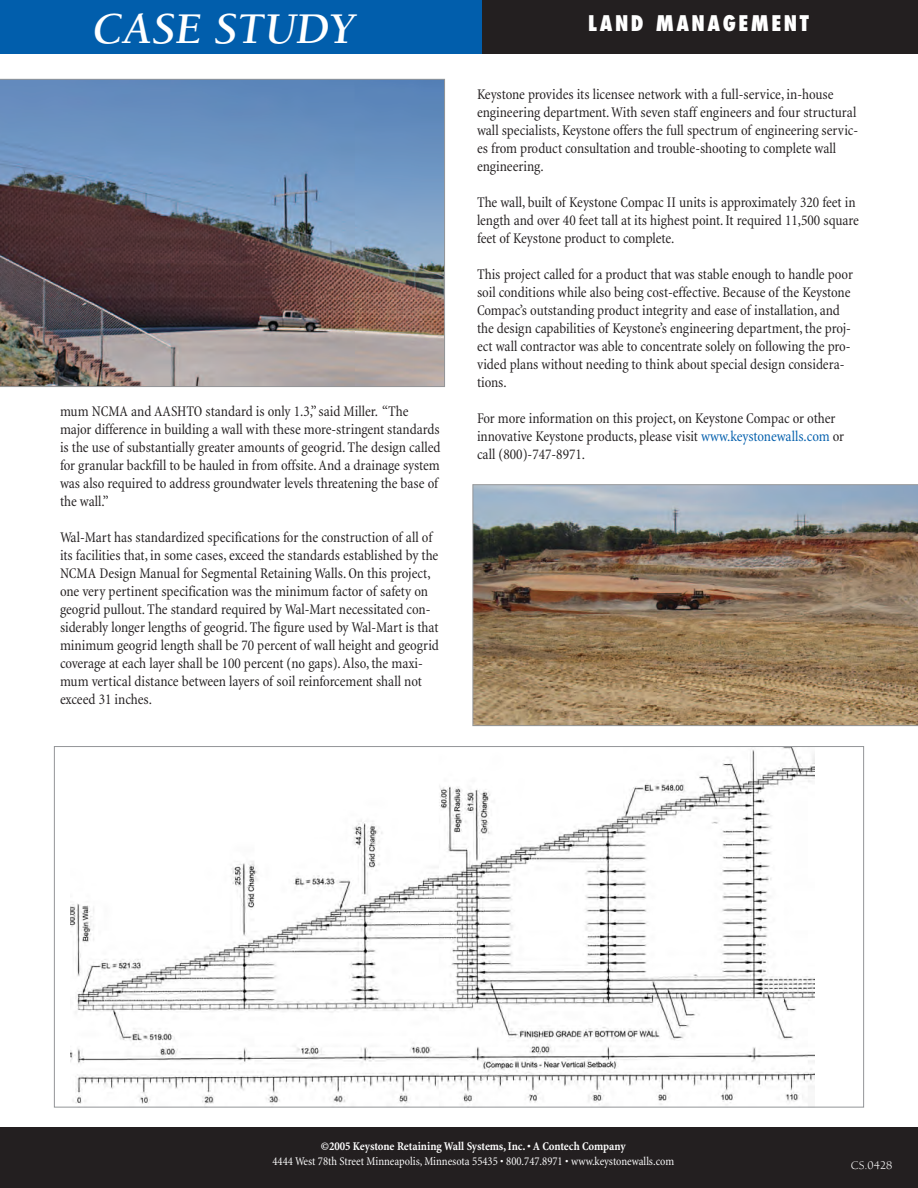
<style>
.page{position:relative;width:918px;height:1188px;background:#fff}
.page>*{position:absolute;margin:0;border:0;box-sizing:border-box;transform-origin:0 0}
.t1{font:italic 700 45px "Berkeley";color:#fff}
.t2{font:800 condensed 21px "Futura";letter-spacing:.12em;color:#fff}
.t3{font:condensed 15px/18px "Minion";letter-spacing:-.005em;color:#231f20}
.t4{font:condensed 12px "Minion";color:#fff}
.t5{font:700 condensed 12px "Minion";letter-spacing:-.005em;color:#fff}
.t6{font:12px "Berkeley";color:#fff}
.s1{color:#015eac}
</style>
<div class="page">
<div style="left:0;top:1127px;width:918px;height:61px;background:#231f20"></div>
<div style="left:0;top:0;width:918px;height:54px;background:#015eac"></div>
<div style="left:482px;top:0;width:436px;height:54px;background:#231f20"></div>
<img style="left:0;top:79px;width:445px;height:308px">
<img style="left:71px;top:748px;width:744px;height:357px">
<img style="left:472px;top:484px;width:446px;height:242px">
<h1 class="t1" style="left:93px;top:11px;width:264px">CASE STUDY</h1>
<h2 class="t2" style="left:588px;top:12px;width:222px">LAND MANAGEMENT</h2>
<p class="t3" style="left:60px;top:403px;width:382px">mum NCMA and AASHTO standard is only 1.3,” said Miller. “The major difference in building a wall with these more-stringent standards is the use of substantially greater amounts of geogrid. The design called for granular backfill to be hauled in from offsite. And a drainage system was also required to address groundwater levels threatening the base of the wall.”</p>
<p class="t3" style="left:60px;top:529px;width:380px">Wal-Mart has standardized specifications for the construction of all of its facilities that, in some cases, exceed the standards established by the NCMA Design Manual for Segmental Retaining Walls. On this project, one very pertinent specification was the minimum factor of safety on geogrid pullout. The standard required by Wal-Mart necessitated con&shy;siderably longer lengths of geogrid. The figure used by Wal-Mart is that minimum geogrid length shall be 70 percent of wall height and geogrid coverage at each layer shall be 100 percent (no gaps). Also, the maxi&shy;mum vertical distance between layers of soil reinforcement shall not exceed 31 inches.</p>
<p class="t3" style="left:477px;top:86px;width:383px">Keystone provides its licensee network with a full-service, in-house engineering department. With seven staff engineers and four structural wall specialists, Keystone offers the full spectrum of engineering servic&shy;es from product consultation and trouble-shooting to complete wall engineering.</p>
<p class="t3" style="left:477px;top:194px;width:383px">The wall, built of Keystone Compac II units is approximately 320 feet in length and over 40 feet tall at its highest point. It required 11,500 square feet of Keystone product to complete.</p>
<p class="t3" style="left:477px;top:266px;width:378px">This project called for a product that was stable enough to handle poor soil conditions while also being cost-effective. Because of the Keystone Compac’s outstanding product integrity and ease of installation, and the design capabilities of Keystone’s engineering department, the proj&shy;ect wall contractor was able to concentrate solely on following the pro&shy;vided plans without needing to think about special design considera&shy;tions.</p>
<p class="t3" style="left:477px;top:410px;width:369px">For more information on this project, on Keystone Compac or other innovative Keystone products, please visit <span class="s1">www.keystonewalls.com</span> or call (800)-747-8971.</p>
<p class="t5" style="left:321px;top:1142px;width:307px">©2005 Keystone Retaining Wall Systems, Inc. • A Contech Company</p>
<p class="t4" style="left:273px;top:1156px;width:403px">4444 West 78th Street Minneapolis, Minnesota 55435 • 800.747.8971 • www.keystonewalls.com</p>
<p class="t6" style="left:851px;top:1161px;width:43px">CS.0428</p>
</div>
